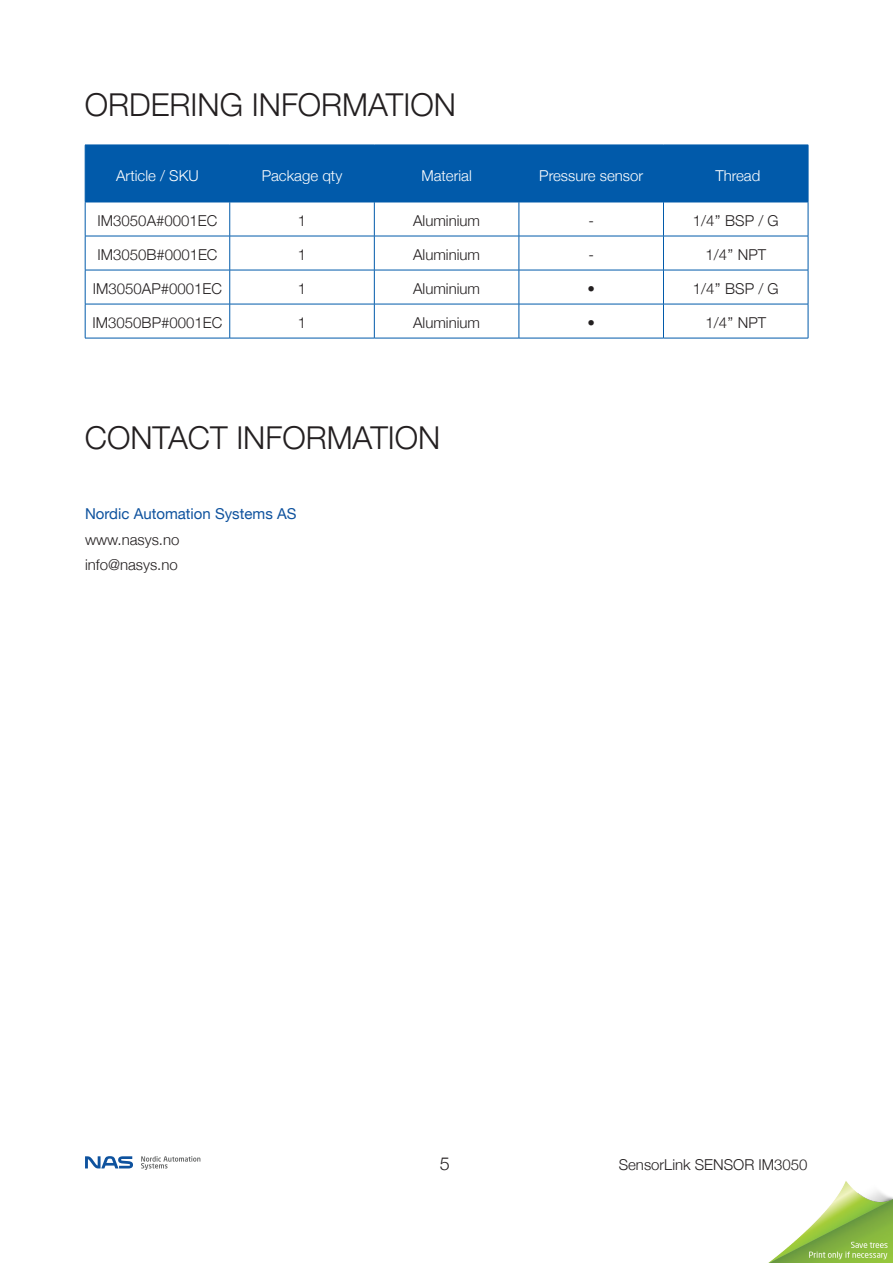
<style>
.page{position:relative;width:893px;height:1263px;background:#fff}
.page>*{position:absolute;margin:0;border:0;box-sizing:border-box;transform-origin:0 0}
.t1{font:300 31.5px "Helvetica Neue";color:#231f20}
.t2{font:300 18px "Helvetica Neue";color:#231f20}
.t3{font:300 15px/25.5px "Helvetica Neue";color:#231f20}
.t4{font:300 15px "Helvetica Neue";color:#fff}
.t5{font:15px "Helvetica Neue";color:#0e529e}
</style>
<div class="page">
<svg style="left:85px;top:1156px;width:48px;height:12px"></svg>
<svg style="left:141px;top:1156px;width:59px;height:14px"></svg>
<div style="left:86px;top:146px;width:722px;height:56px;background:#015aaa"></div>
<svg style="left:86px;top:203px;width:722px;height:135px"></svg>
<hr style="left:85px;top:145px;width:145px;height:1px;background:#015aaa">
<hr style="left:85px;top:145px;width:1px;height:57px;background:#015aaa">
<hr style="left:230px;top:145px;width:144px;height:1px;background:#015aaa">
<hr style="left:374px;top:145px;width:145px;height:1px;background:#015aaa">
<hr style="left:519px;top:145px;width:144px;height:1px;background:#015aaa">
<hr style="left:519px;top:145px;width:1px;height:57px;background:#015aaa">
<hr style="left:663px;top:145px;width:145px;height:1px;background:#015aaa">
<hr style="left:663px;top:145px;width:1px;height:57px;background:#015aaa">
<hr style="left:808px;top:145px;width:1px;height:57px;background:#015aaa">
<hr style="left:85px;top:202px;width:145px;height:1px;background:#015aaa">
<hr style="left:85px;top:202px;width:1px;height:34px;background:#015aaa">
<hr style="left:230px;top:202px;width:144px;height:1px;background:#015aaa">
<hr style="left:229px;top:202px;width:1px;height:34px;background:#015aaa">
<hr style="left:374px;top:202px;width:145px;height:1px;background:#015aaa">
<hr style="left:374px;top:202px;width:1px;height:34px;background:#015aaa">
<hr style="left:519px;top:202px;width:144px;height:1px;background:#015aaa">
<hr style="left:519px;top:202px;width:1px;height:34px;background:#015aaa">
<hr style="left:663px;top:202px;width:145px;height:1px;background:#015aaa">
<hr style="left:663px;top:202px;width:1px;height:34px;background:#015aaa">
<hr style="left:808px;top:202px;width:1px;height:34px;background:#015aaa">
<hr style="left:85px;top:236px;width:145px;height:1px;background:#015aaa">
<hr style="left:85px;top:236px;width:1px;height:34px;background:#015aaa">
<hr style="left:230px;top:236px;width:144px;height:1px;background:#015aaa">
<hr style="left:229px;top:236px;width:1px;height:34px;background:#015aaa">
<hr style="left:374px;top:236px;width:145px;height:1px;background:#015aaa">
<hr style="left:374px;top:236px;width:1px;height:34px;background:#015aaa">
<hr style="left:519px;top:236px;width:144px;height:1px;background:#015aaa">
<hr style="left:519px;top:236px;width:1px;height:34px;background:#015aaa">
<hr style="left:663px;top:236px;width:145px;height:1px;background:#015aaa">
<hr style="left:663px;top:236px;width:1px;height:34px;background:#015aaa">
<hr style="left:808px;top:236px;width:1px;height:34px;background:#015aaa">
<hr style="left:85px;top:270px;width:145px;height:1px;background:#015aaa">
<hr style="left:85px;top:270px;width:1px;height:34px;background:#015aaa">
<hr style="left:230px;top:270px;width:144px;height:1px;background:#015aaa">
<hr style="left:229px;top:270px;width:1px;height:34px;background:#015aaa">
<hr style="left:374px;top:270px;width:145px;height:1px;background:#015aaa">
<hr style="left:374px;top:270px;width:1px;height:34px;background:#015aaa">
<hr style="left:519px;top:270px;width:144px;height:1px;background:#015aaa">
<hr style="left:519px;top:270px;width:1px;height:34px;background:#015aaa">
<hr style="left:663px;top:270px;width:145px;height:1px;background:#015aaa">
<hr style="left:663px;top:270px;width:1px;height:34px;background:#015aaa">
<hr style="left:808px;top:270px;width:1px;height:34px;background:#015aaa">
<hr style="left:85px;top:304px;width:145px;height:1px;background:#015aaa">
<hr style="left:85px;top:304px;width:1px;height:34px;background:#015aaa">
<hr style="left:230px;top:304px;width:144px;height:1px;background:#015aaa">
<hr style="left:229px;top:304px;width:1px;height:34px;background:#015aaa">
<hr style="left:374px;top:304px;width:145px;height:1px;background:#015aaa">
<hr style="left:374px;top:304px;width:1px;height:34px;background:#015aaa">
<hr style="left:519px;top:304px;width:144px;height:1px;background:#015aaa">
<hr style="left:519px;top:304px;width:1px;height:34px;background:#015aaa">
<hr style="left:663px;top:304px;width:145px;height:1px;background:#015aaa">
<hr style="left:663px;top:304px;width:1px;height:34px;background:#015aaa">
<hr style="left:808px;top:304px;width:1px;height:34px;background:#015aaa">
<hr style="left:85px;top:338px;width:145px;height:1px;background:#015aaa">
<hr style="left:230px;top:338px;width:144px;height:1px;background:#015aaa">
<hr style="left:374px;top:338px;width:145px;height:1px;background:#015aaa">
<hr style="left:519px;top:338px;width:144px;height:1px;background:#015aaa">
<hr style="left:663px;top:338px;width:145px;height:1px;background:#015aaa">
<img style="left:768px;top:1181px;width:125px;height:82px">
<h1 class="t1" style="left:85px;top:79px;width:372px">ORDERING INFORMATION</h1>
<p class="t4" style="left:116px;top:163px;width:84px">Article / SKU</p>
<p class="t4" style="left:262px;top:163px;width:82px">Package qty</p>
<p class="t4" style="left:421px;top:163px;width:52px">Material</p>
<p class="t4" style="left:539px;top:163px;width:105px">Pressure sensor</p>
<p class="t4" style="left:715px;top:163px;width:47px">Thread</p>
<p class="t3" style="left:98px;top:207px;width:121px">IM3050A#0001EC</p>
<p class="t3" style="left:298px;top:207px;width:10px">1</p>
<p class="t3" style="left:413px;top:207px;width:68px">Aluminium</p>
<p class="t3" style="left:588px;top:207px;width:7px">-</p>
<p class="t3" style="left:693px;top:207px;width:87px">1/4’’ BSP / G</p>
<p class="t3" style="left:97px;top:241px;width:122px">IM3050B#0001EC</p>
<p class="t3" style="left:298px;top:241px;width:10px">1</p>
<p class="t3" style="left:413px;top:241px;width:68px">Aluminium</p>
<p class="t3" style="left:588px;top:241px;width:7px">-</p>
<p class="t3" style="left:705px;top:241px;width:62px">1/4’’ NPT</p>
<p class="t3" style="left:93px;top:275px;width:131px">IM3050AP#0001EC</p>
<p class="t3" style="left:298px;top:275px;width:10px">1</p>
<p class="t3" style="left:413px;top:275px;width:68px">Aluminium</p>
<p class="t3" style="left:587px;top:275px;width:9px">•</p>
<p class="t3" style="left:693px;top:275px;width:87px">1/4’’ BSP / G</p>
<p class="t3" style="left:93px;top:309px;width:131px">IM3050BP#0001EC</p>
<p class="t3" style="left:298px;top:309px;width:10px">1</p>
<p class="t3" style="left:413px;top:309px;width:68px">Aluminium</p>
<p class="t3" style="left:587px;top:309px;width:9px">•</p>
<p class="t3" style="left:705px;top:309px;width:62px">1/4’’ NPT</p>
<h1 class="t1" style="left:85px;top:413px;width:357px">CONTACT INFORMATION</h1>
<p class="t5" style="left:85px;top:503px;width:213px">Nordic Automation Systems AS</p>
<p class="t3" style="left:85px;top:526px;width:96px">www.nasys.no info@nasys.no</p>
<p class="t2" style="left:440px;top:1149px;width:12px">5</p>
<p class="t3" style="left:619px;top:1150px;width:190px">SensorLink SENSOR IM3050</p>
</div>
